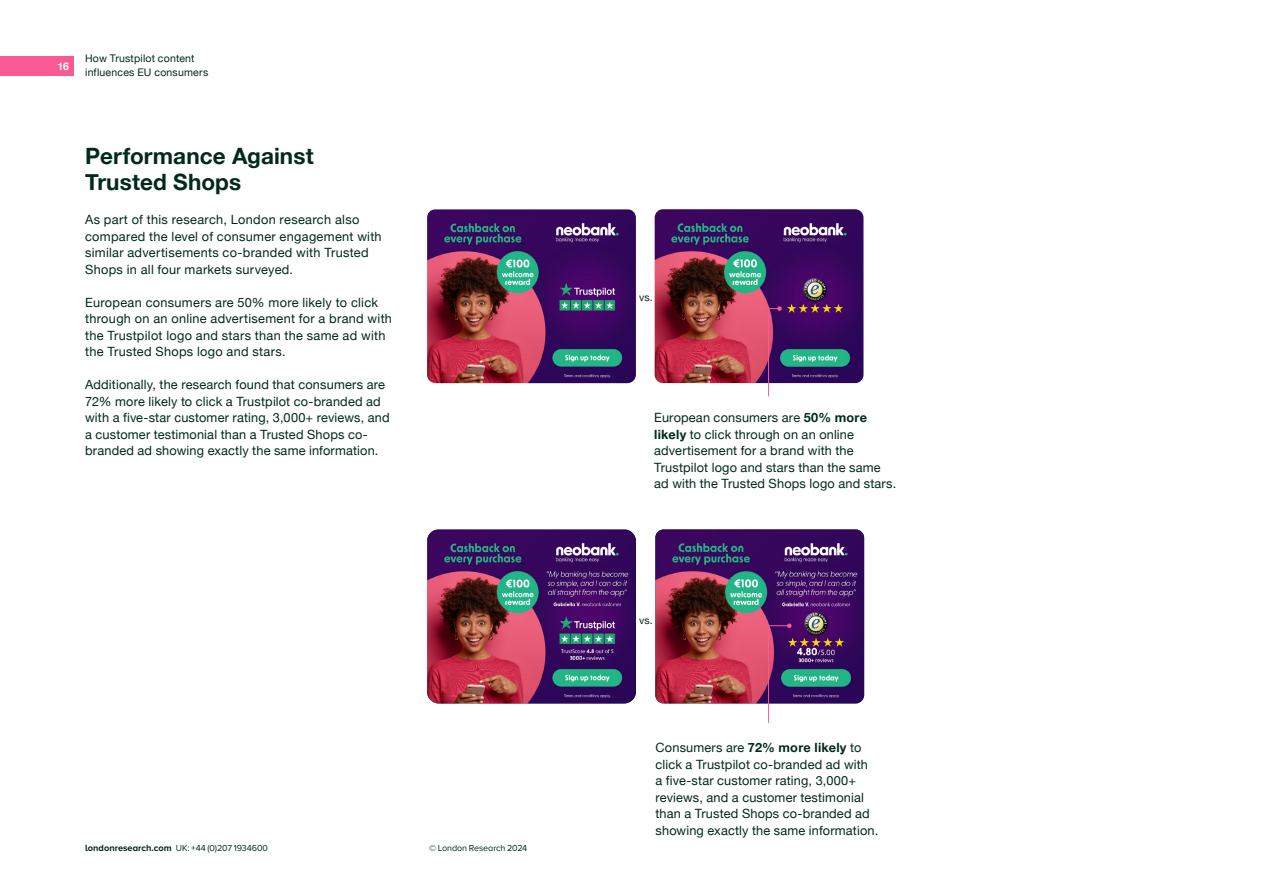
<style>
.page{position:relative;width:1276px;height:893px;background:#fff}
.page>*{position:absolute;margin:0;border:0;box-sizing:border-box;transform-origin:0 0}
.t1{font:700 22.5px/25.5px "Helvetica Neue";letter-spacing:.005em;color:#022a1c}
.t2{font:12.75px/16.5px "Helvetica Neue";letter-spacing:.015em;color:#022a1c}
.t3{font:10.5px/13.5px "Helvetica Neue";letter-spacing:.02em;color:#022a1c}
.t4{font:700 10.5px "Helvetica Neue";color:#fff}
.t5{font:9px "Proxima Nova";letter-spacing:-.01em;color:#022a1c}
.s1{font-weight:700;font-size:9.3px}
.s2{font-weight:700}
</style>
<div class="page">
<div style="left:0;top:56px;width:73px;height:20px;background:#f95a93"></div>
<img style="left:655px;top:529px;width:209px;height:174px">
<img style="left:654px;top:209px;width:209px;height:174px">
<img style="left:427px;top:529px;width:209px;height:174px">
<img style="left:427px;top:209px;width:209px;height:174px">
<svg style="left:768px;top:623px;width:23px;height:100px"></svg>
<svg style="left:768px;top:306px;width:14px;height:91px"></svg>
<p class="t4" style="left:58px;top:58px;width:13px">16</p>
<p class="t3" style="left:85px;top:52px;width:125px">How Trustpilot content influences EU consumers</p>
<h1 class="t1" style="left:85px;top:144px;width:230px">Performance Against<br>Trusted Shops</h1>
<p class="t2" style="left:85px;top:212px;width:298px">As part of this research, London research also compared the level of consumer engagement with similar advertisements co-branded with Trusted Shops in all four markets surveyed.</p>
<p class="t2" style="left:85px;top:294px;width:308px">European consumers are 50% more likely to click through on an online advertisement for a brand with the Trustpilot logo and stars than the same ad with the Trusted Shops logo and stars.</p>
<p class="t2" style="left:85px;top:377px;width:306px">Additionally, the research found that consumers are 72% more likely to click a Trustpilot co-branded ad with a five-star customer rating, 3,000+ reviews, and a customer testimonial than a Trusted Shops co&shy;branded ad showing exactly the same information.</p>
<p class="t5" style="left:85px;top:841px;width:185px"><span class="s1">londonresearch.com</span> UK: +44 (0)207 1934600</p>
<p class="t5" style="left:429px;top:841px;width:100px">© London Research 2024</p>
<p class="t3" style="left:639px;top:291px;width:15px">vs.</p>
<p class="t2" style="left:654px;top:410px;width:243px">European consumers are <span class="s2">50% more likely</span> to click through on an online advertisement for a brand with the Trustpilot logo and stars than the same ad with the Trusted Shops logo and stars.</p>
<p class="t3" style="left:639px;top:614px;width:15px">vs.</p>
<p class="t2" style="left:655px;top:740px;width:224px">Consumers are <span class="s2">72% more likely</span> to click a Trustpilot co-branded ad with<br>a five-star customer rating, 3,000+ reviews, and a customer testimonial than a Trusted Shops co-branded ad showing exactly the same information.</p>
</div>
